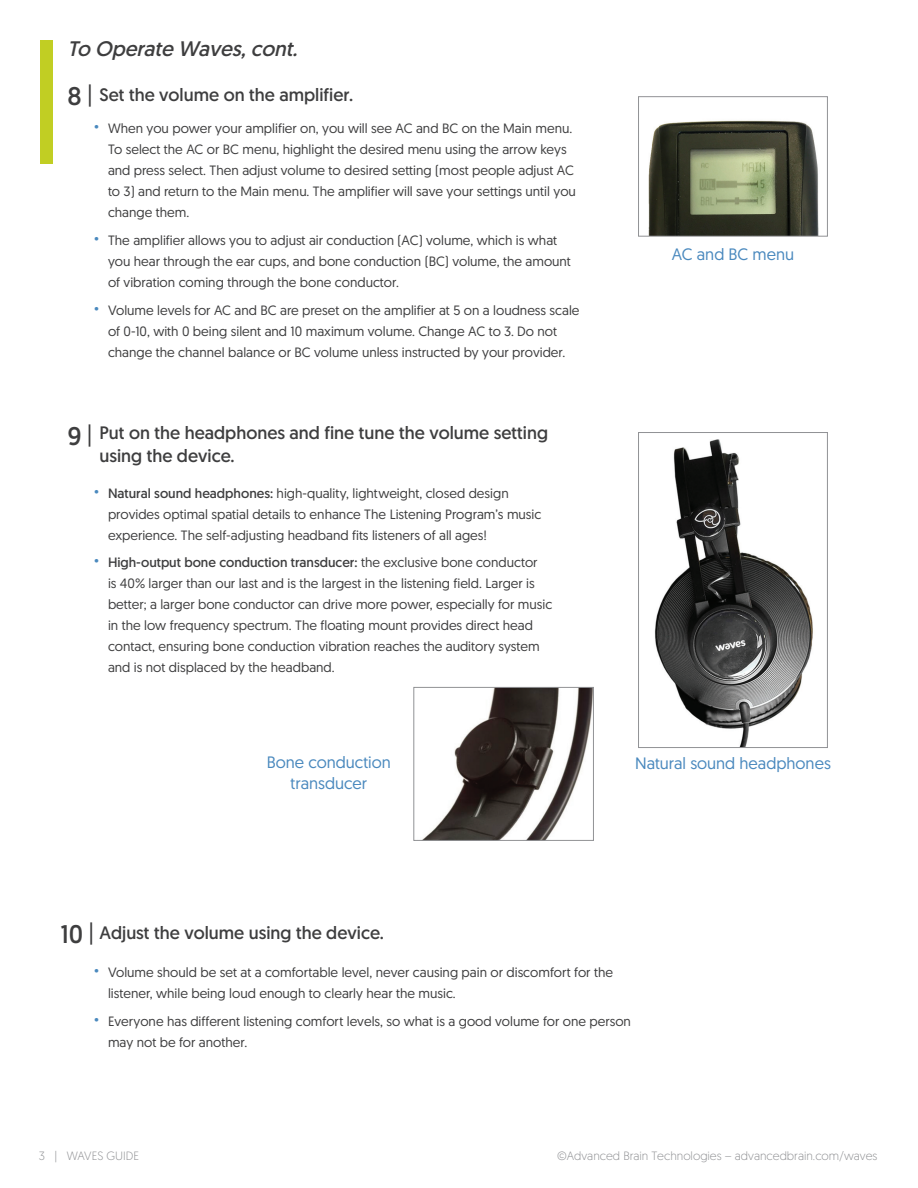
<style>
.page{position:relative;width:918px;height:1188px;background:#fff}
.page>*{position:absolute;margin:0;border:0;box-sizing:border-box;transform-origin:0 0}
.t1{font:25.5px "Geomanist";color:#3e3e3f}
.t2{font:italic 21px "Geomanist";color:#3e3e3f}
.t3{font:18px/22.5px "Geomanist";color:#3e3e3f}
.t4{font:16.5px "Geomanist";color:#4a89be}
.t5{font:13.5px/21px "Geomanist";color:#3e3e3f}
.t6{font:300 12px "Geomanist";color:#919295}
.s1{font-size:22.5px}
.s2{font-style:inherit}
</style>
<div class="page">
<div style="left:40px;top:40px;width:13px;height:124px;background:#c1ce23"></div>
<img style="left:648px;top:120px;width:171px;height:114px">
<div style="left:638px;top:96px;width:190px;height:140px;border:1px solid #919295"></div>
<img style="left:654px;top:439px;width:159px;height:307px">
<div style="left:638px;top:432px;width:190px;height:316px;border:1px solid #919295"></div>
<img style="left:423px;top:689px;width:169px;height:150px">
<div style="left:414px;top:687px;width:180px;height:154px;border:1px solid #919295"></div>
<p class="t2" style="left:68px;top:35px;width:237px">To Operate Waves,cont.</p>
<p class="t1" style="left:68px;top:79px;width:27px">8<span class="s1">|</span></p>
<p class="t3" style="left:99px;top:83px;width:255px">Set the volume on the amplifier.</p>
<p class="t5" style="left:108px;top:118px;width:469px;text-indent:-14px"><sup>•</sup> When you power your amplifier on, you will see AC and BC on the Main menu.<br>To select the AC or BC menu, highlight the desired menu using the arrow keys and press select. Then adjust volume to desired setting (most people adjust AC to 3) and return to the Main menu. The amplifier will save your settings until you change them.</p>
<p class="t5" style="left:108px;top:230px;width:464px;text-indent:-14px"><sup>•</sup> The amplifier allows you to adjust air conduction (AC) volume, which is what you hear through the ear cups, and bone conduction (BC) volume, the amount of vibration coming through the bone conductor.</p>
<p class="t5" style="left:108px;top:299px;width:473px;text-indent:-14px"><sup>•</sup> Volume levels for AC and BC are preset on the amplifier at 5 on a loudness scale of 0-10, with 0 being silent and 10 maximum volume. Change AC to 3. Do not change the channel balance or BC volume unless instructed by your provider.</p>
<p class="t1" style="left:68px;top:420px;width:27px">9<span class="s1">|</span></p>
<p class="t3" style="left:99px;top:422px;width:450px">Put on the headphones and fine tune the volume setting using the device.</p>
<p class="t5" style="left:108px;top:482px;width:435px;text-indent:-14px"><sup>•</sup> <span class="s2">Natural sound headphones:</span> high-quality, lightweight, closed design provides optimal spatial details to enhance The Listening Program’s music experience. The self-adjusting headband fits listeners of all ages!</p>
<p class="t5" style="left:108px;top:552px;width:446px;text-indent:-14px"><sup>•</sup> <span class="s2">High-output bone conduction transducer:</span> the exclusive bone conductor<br>is 40% larger than our last and is the largest in the listening field. Larger is better; a larger bone conductor can drive more power, especially for music in the low frequency spectrum. The floating mount provides direct head contact, ensuring bone conduction vibration reaches the auditory system and is not displaced by the headband.</p>
<p class="t4" style="left:672px;top:243px;width:124px">AC and BC menu</p>
<p class="t4" style="left:267px;top:751px;width:126px">Bone conduction</p>
<p class="t4" style="left:635px;top:752px;width:197px">Natural sound headphones</p>
<p class="t4" style="left:291px;top:772px;width:78px">transducer</p>
<p class="t1" style="left:60px;top:917px;width:35px">10 <span class="s1">|</span></p>
<p class="t3" style="left:99px;top:921px;width:286px">Adjust the volume using the device.</p>
<p class="t5" style="left:108px;top:962px;width:507px;text-indent:-14px"><sup>•</sup> Volume should be set at a comfortable level, never causing pain or discomfort for the listener, while being loud enough to clearly hear the music.</p>
<p class="t5" style="left:108px;top:1010px;width:524px;text-indent:-14px"><sup>•</sup> Everyone has different listening comfort levels, so what is a good volume for one person may not be for another.</p>
<p class="t6" style="left:39px;top:1148px;width:102px">3 | WAVES GUIDE</p>
<p class="t6" style="left:557px;top:1148px;width:322px">©Advanced Brain Technologies – advancedbrain.com/waves</p>
</div>
